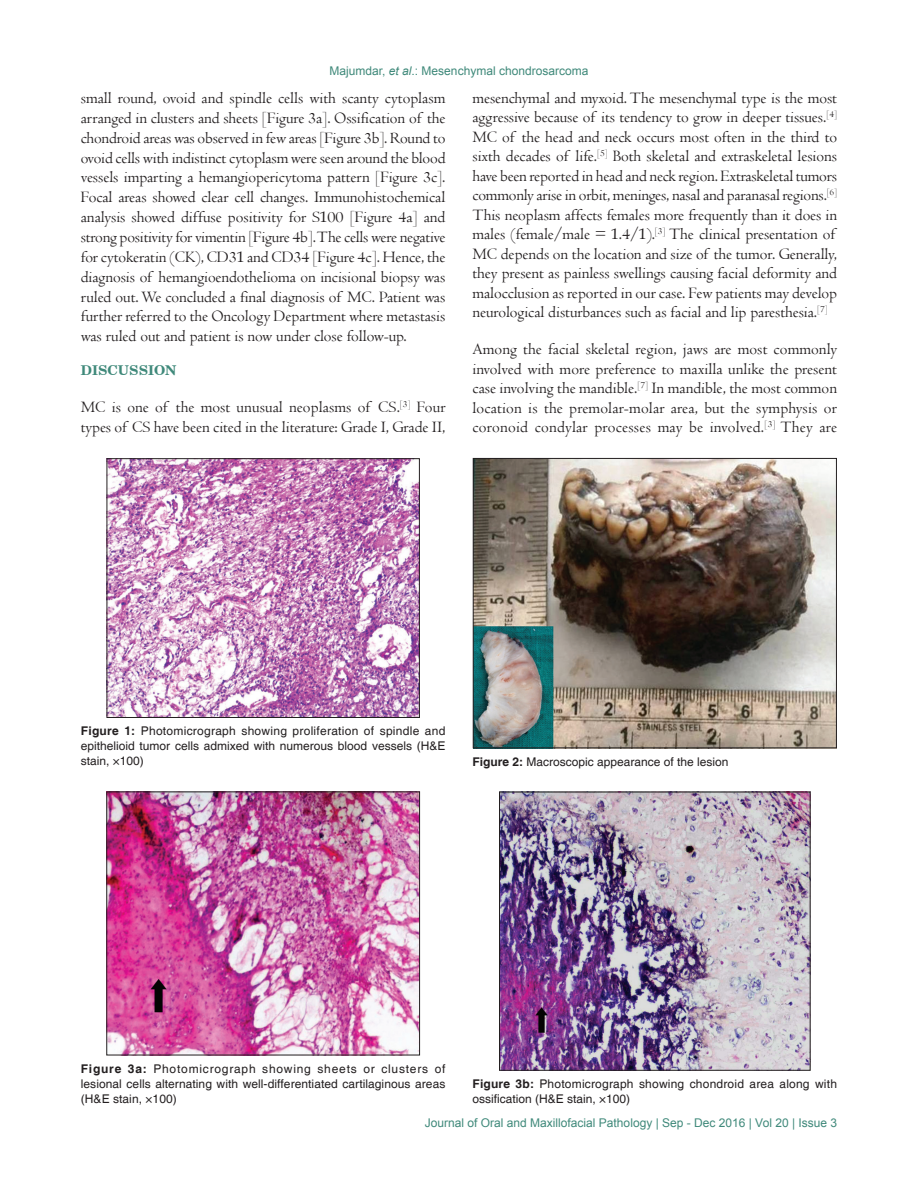
<style>
.page{position:relative;width:918px;height:1188px;background:#fff}
.page>*{position:absolute;margin:0;border:0;box-sizing:border-box;transform-origin:0 0}
.TX{font:16.5px/19.5px "Centaur";letter-spacing:-.005em;color:#231f20;text-align:justify}
.t1{font:700 13.5px "Century Schoolbook BT";color:#3f897a}
.FGC{font:12px/15px "Helvetica";color:#231f20;text-align:justify}
.t2{font:12px "Arial";color:#3f897a}
.s1{font-style:italic}
.s2{font-family:"Book Antiqua";font-size:15.3px}
.s3{font-weight:700}
</style>
<div class="page">
<img style="left:109px;top:460px;width:309px;height:256px">
<div style="left:107px;top:458px;width:313px;height:260px;border:1px solid #231f20"></div>
<img style="left:475px;top:460px;width:360px;height:286px">
<div style="left:473px;top:458px;width:364px;height:290px;border:1px solid #231f20"></div>
<img style="left:109px;top:794px;width:309px;height:259px">
<img style="left:501px;top:794px;width:307px;height:274px">
<div style="left:499px;top:792px;width:311px;height:278px;border:1px solid #231f20"></div>
<p class="t2" style="left:330px;top:62px;width:260px">Majumdar, <span class="s1">et al</span>.: Mesenchymal chondrosarcoma</p>
<p class="TX" style="left:81px;top:88px;width:366px">small round, ovoid and spindle cells with scanty cytoplasm arranged in clusters and sheets [Figure 3a]. Ossification of the chondroid areas was observed in few areas [Figure 3b]. Round to ovoid cells with indistinct cytoplasm were seen around the blood vessels imparting a hemangiopericytoma pattern [Figure 3c].<br>Focal areas showed clear cell changes. Immunohistochemical analysis showed diffuse positivity for S<span class="s2">1</span>00 [Figure 4a] and strong positivity for vimentin [Figure 4b]. The cells were negative for cytokeratin (CK), CD3<span class="s2">1</span> and CD34 [Figure 4c]. Hence, the diagnosis of hemangioendothelioma on incisional biopsy was ruled out. We concluded a final diagnosis of MC. Patient was further referred to the Oncology Department where metastasis was ruled out and patient is now under close follow‑up.</p>
<h1 class="t1" style="left:81px;top:362px;width:97px">DISCUSSION</h1>
<p class="TX" style="left:81px;top:397px;width:366px">MC is one of the most unusual neoplasms of CS.<sup>[3]</sup> Four types of CS have been cited in the literature: Grade I, Grade II,</p>
<p class="TX" style="left:472px;top:88px;width:366px">mesenchymal and myxoid. The mesenchymal type is the most aggressive because of its tendency to grow in deeper tissues.<sup>[4] </sup>MC of the head and neck occurs most often in the third to sixth decades of life.<sup>[5]</sup> Both skeletal and extraskeletal lesions have been reported in head and neck region. Extraskeletal tumors commonly arise in orbit, meninges, nasal and paranasal regions.<sup>[6] </sup>This neoplasm affects females more frequently than it does in males (female/male = <span class="s2">1</span>.4/<span class="s2">1</span>).<sup>[3]</sup> The clinical presentation of MC depends on the location and size of the tumor. Generally, they present as painless swellings causing facial deformity and malocclusion as reported in our case. Few patients may develop neurological disturbances such as facial and lip paresthesia.<sup>[7]</sup></p>
<p class="TX" style="left:473px;top:339px;width:366px">Among the facial skeletal region, jaws are most commonly involved with more preference to maxilla unlike the present case involving the mandible.<sup>[7]</sup> In mandible, the most common location is the premolar‑molar area, but the symphysis or coronoid condylar processes may be involved.<sup>[3]</sup> They are</p>
<p class="FGC" style="left:81px;top:724px;width:366px"><span class="s3">Figure 1:</span> Photomicrograph showing proliferation of spindle and epithelioid tumor cells admixed with numerous blood vessels (H&amp;E stain, ×100)</p>
<p class="FGC" style="left:472px;top:755px;width:258px"><span class="s3">Figure 2:</span> Macroscopic appearance of the lesion</p>
<p class="FGC" style="left:81px;top:1062px;width:366px"><span class="s3">Figure 3a:</span> Photomicrograph showing sheets or clusters of lesional cells alternating with well‑differentiated cartilaginous areas (H&amp;E stain, ×100)</p>
<p class="FGC" style="left:472px;top:1077px;width:366px"><span class="s3">Figure 3b:</span> Photomicrograph showing chondroid area along with ossification (H&amp;E stain, ×100)</p>
<p class="t2" style="left:425px;top:1114px;width:414px">Journal of Oral and Maxillofacial Pathology | Sep - Dec 2016 | Vol 20 | Issue 3</p>
</div>
